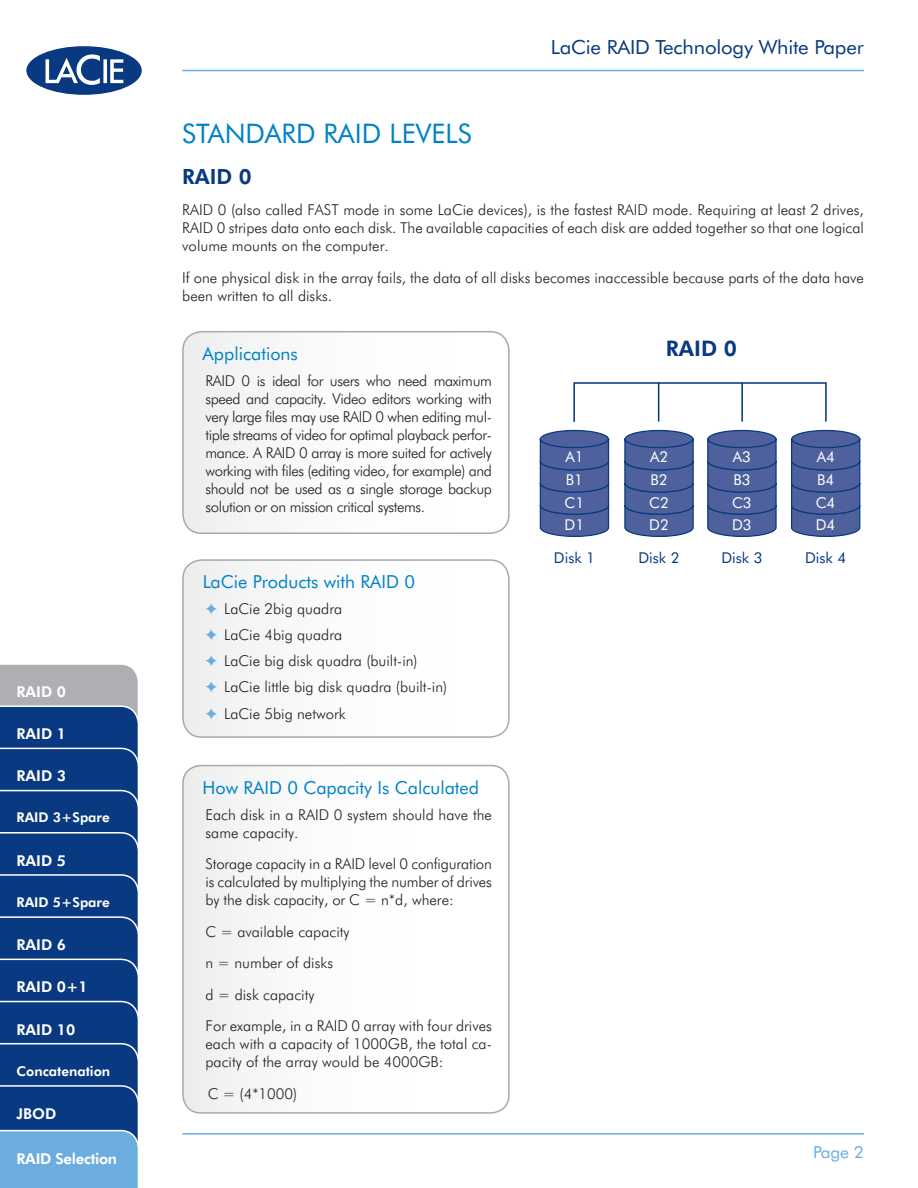
<style>
.page{position:relative;width:918px;height:1188px;background:#fff}
.page>*{position:absolute;margin:0;border:0;box-sizing:border-box;transform-origin:0 0}
._1__Heading{font:27px "Futura BT";color:#0082c8}
.t1{font:800 21.45px "Futura BT";color:#083981}
._1_1_Heading{font:800 21px "Futura BT";color:#083981}
.xHeader_Line1{font:19.5px "Futura BT";letter-spacing:-.01em;color:#083981;scale:1.05 1}
._1_1_1_Heading{font:18px "Futura BT";color:#0082c8}
.xHeader_Line2{font:16.5px "Futura BT";color:#6caddf;scale:1.05 1}
.Bullets{font:300 15px/18px "Futura BT";color:#231f20;text-align:justify}
.t2{font:800 15px "Futura BT";color:#fff}
.t3{font:15px/22.8px "Futura BT";color:#fff;text-align:justify}
.t4{font:15px "Futura BT";color:#083981}
.t5{font:800 15px "Futura BT";letter-spacing:-.02em;color:#fff}
.t6{font:800 13.5px "Futura BT";color:#fff}
.s1{color:#6caddf}
</style>
<div class="page">
<hr style="left:182px;top:1133px;width:682px;height:2px;background:#6caddf">
<hr style="left:182px;top:70px;width:682px;height:1px;background:#6caddf">
<svg style="left:26px;top:46px;width:116px;height:49px"></svg>
<div style="left:540px;top:430px;width:69px;height:18px;background:#4e619c;border-radius:50%"></div>
<div style="left:540px;top:430px;width:69px;height:19px;border:1px solid #083981;border-radius:50%"></div>
<svg style="left:539px;top:438px;width:71px;height:99px;background:#4e639d"></svg>
<div style="left:625px;top:430px;width:68px;height:18px;background:#4e619c;border-radius:50%"></div>
<div style="left:624px;top:430px;width:70px;height:19px;border:1px solid #083981;border-radius:50%"></div>
<svg style="left:624px;top:438px;width:70px;height:99px;background:#4b619b"></svg>
<div style="left:708px;top:430px;width:68px;height:18px;background:#4e619c;border-radius:50%"></div>
<div style="left:707px;top:430px;width:70px;height:19px;border:1px solid #083981;border-radius:50%"></div>
<svg style="left:707px;top:438px;width:70px;height:99px;background:#4b619b"></svg>
<div style="left:792px;top:430px;width:68px;height:18px;background:#4e619c;border-radius:50%"></div>
<div style="left:791px;top:430px;width:69px;height:19px;border:1px solid #083981;border-radius:50%"></div>
<svg style="left:790px;top:438px;width:71px;height:99px;background:#4e639d"></svg>
<div style="left:573px;top:382px;width:254px;height:41px;border:2px solid #083981"></div>
<hr style="left:658px;top:383px;width:1px;height:39px;background:#083981">
<hr style="left:741px;top:383px;width:2px;height:39px;background:#083981">
<svg style="left:185px;top:334px;width:322px;height:197px"></svg>
<div style="left:182px;top:331px;width:328px;height:203px;border:2px solid #a8a9ad;border-radius:19px"></div>
<svg style="left:185px;top:562px;width:322px;height:173px"></svg>
<div style="left:182px;top:559px;width:328px;height:179px;border:2px solid #a8a9ad;border-radius:19px"></div>
<svg style="left:183px;top:766px;width:324px;height:345px"></svg>
<div style="left:182px;top:765px;width:328px;height:349px;border:2px solid #a8a9ad;border-radius:18px"></div>
<svg style="left:0;top:664px;width:138px;height:524px;background:#275593"></svg>
<p class="t2" style="left:16px;top:683px;width:51px">RAID 0</p>
<p class="t2" style="left:16px;top:725px;width:51px">RAID 1</p>
<p class="t2" style="left:16px;top:767px;width:51px">RAID 3</p>
<p class="t6" style="left:16px;top:809px;width:95px">RAID 3+Spare</p>
<p class="t2" style="left:16px;top:851px;width:51px">RAID 5</p>
<p class="t6" style="left:16px;top:894px;width:95px">RAID 5+Spare</p>
<p class="t2" style="left:16px;top:936px;width:51px">RAID 6</p>
<p class="t2" style="left:16px;top:978px;width:73px">RAID 0+1</p>
<p class="t2" style="left:16px;top:1020px;width:60px">RAID 10</p>
<p class="t6" style="left:16px;top:1063px;width:95px">Concatenation</p>
<p class="t2" style="left:16px;top:1104px;width:41px">JBOD</p>
<p class="t5" style="left:16px;top:1149px;width:102px">RAID Selection</p>
<p class="xHeader_Line1" style="left:551px;top:36px;width:300px">LaCie RAID Technology White Paper</p>
<p class="_1__Heading" style="left:182px;top:117px;width:81px">Standard</p>
<p class="_1__Heading" style="left:324px;top:117px;width:135px">RAID levels</p>
<p class="_1_1_Heading" style="left:182px;top:163px;width:71px">RAID 0</p>
<p class="Bullets" style="left:182px;top:201px;width:683px">RAID 0 (also called FAST mode in some LaCie devices), is the fastest RAID mode. Requiring at least 2 drives, RAID 0 stripes data onto each disk. The available capacities of each disk are added together so that one logical volume mounts on the computer.</p>
<p class="Bullets" style="left:182px;top:268px;width:683px">If one physical disk in the array fails, the data of all disks becomes inaccessible because parts of the data have been written to all disks.</p>
<p class="_1_1_1_Heading" style="left:202px;top:342px;width:97px">Applications</p>
<p class="Bullets" style="left:206px;top:371px;width:288px">RAID 0 is ideal for users who need maximum speed and capacity. Video editors working with very large files may use RAID 0 when editing mul&shy;tiple streams of video for optimal playback perfor&shy;mance. A RAID 0 array is more suited for actively working with files (editing video, for example) and should not be used as a single storage backup solution or on mission critical systems.</p>
<p class="_1_1_1_Heading" style="left:203px;top:571px;width:214px">LaCie Products with RAID 0</p>
<p class="Bullets" style="left:206px;top:600px;width:138px"><span class="s1">✦</span> LaCie 2big quadra</p>
<p class="Bullets" style="left:206px;top:626px;width:138px"><span class="s1">✦</span> LaCie 4big quadra</p>
<p class="Bullets" style="left:206px;top:652px;width:214px"><span class="s1">✦</span> LaCie big disk quadra (built-in)</p>
<p class="Bullets" style="left:206px;top:678px;width:243px"><span class="s1">✦</span> LaCie little big disk quadra (built-in)</p>
<p class="Bullets" style="left:206px;top:704px;width:142px"><span class="s1">✦</span> LaCie 5big network</p>
<p class="_1_1_1_Heading" style="left:202px;top:776px;width:278px">How RAID 0 Capacity Is Calculated</p>
<p class="Bullets" style="left:206px;top:805px;width:288px">Each disk in a RAID 0 system should have the same capacity.</p>
<p class="Bullets" style="left:206px;top:855px;width:288px">Storage capacity in a RAID level 0 configuration is calculated by multiplying the number of drives by the disk capacity, or C = n*d, where:</p>
<p class="Bullets" style="left:206px;top:922px;width:146px">C = available capacity</p>
<p class="Bullets" style="left:206px;top:954px;width:129px">n = number of disks</p>
<p class="Bullets" style="left:206px;top:985px;width:110px">d = disk capacity</p>
<p class="Bullets" style="left:206px;top:1017px;width:288px">For example, in a RAID 0 array with four drives each with a capacity of 1000GB, the total ca&shy;pacity of the array would be 4000GB:</p>
<p class="Bullets" style="left:208px;top:1084px;width:91px">C = (4*1000)</p>
<p class="t1" style="left:666px;top:335px;width:73px">RAID 0</p>
<p class="t3" style="left:565px;top:445px;width:21px">A1<br>B1<br>C1<br>D1</p>
<p class="t3" style="left:649px;top:445px;width:21px">A2<br>B2<br>C2<br>D2</p>
<p class="t3" style="left:732px;top:445px;width:21px">A3<br>B3<br>C3<br>D3</p>
<p class="t3" style="left:816px;top:445px;width:21px">A4<br>B4<br>C4<br>D4</p>
<p class="t4" style="left:554px;top:549px;width:43px">Disk 1</p>
<p class="t4" style="left:638px;top:549px;width:43px">Disk 2</p>
<p class="t4" style="left:721px;top:549px;width:43px">Disk 3</p>
<p class="t4" style="left:805px;top:549px;width:43px">Disk 4</p>
<p class="xHeader_Line2" style="left:813px;top:1142px;width:50px">Page 2</p>
</div>
